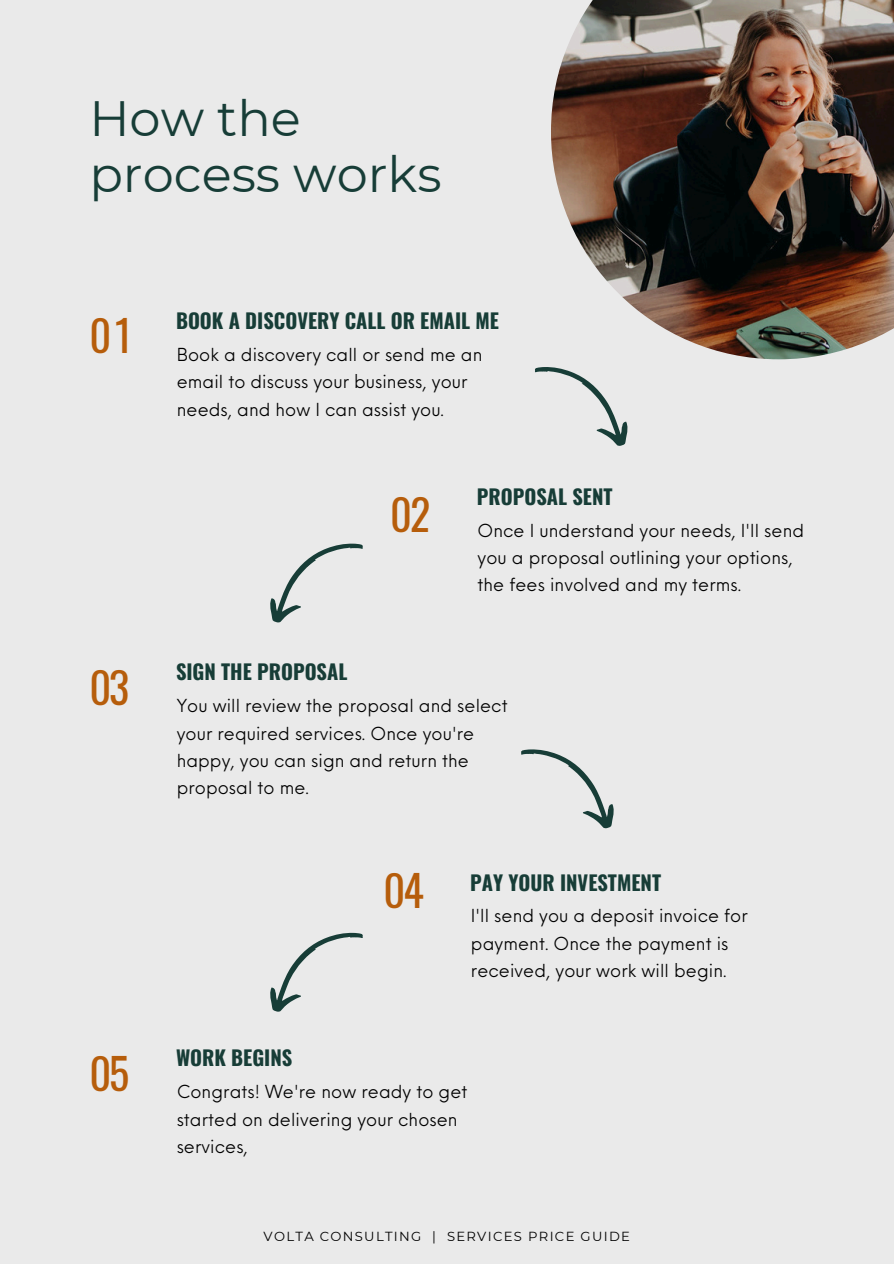
<style>
.page{position:relative;width:894px;height:1264px;background:#fff}
.page>*{position:absolute;margin:0;border:0;box-sizing:border-box;transform-origin:0 0}
.t1{font:49.5px/56.2px "Montserrat";color:#173d37}
.t2{font:42.3px "Oswald";letter-spacing:-.05em;color:#b65d0b}
.t3{font:700 20.4px "Oswald";color:#173d37}
.t4{font:17.55px/27.3px "Neue Einstellung";letter-spacing:.005em;color:#000}
.t5{font:13.2px "Montserrat";letter-spacing:.1em;color:#000}
</style>
<div class="page">
<div style="left:0;top:0;width:893px;height:1263px;background:#eaeaea"></div>
<img style="left:551px;top:0;width:342px;height:359px">
<svg style="left:535px;top:347px;width:104px;height:99px"></svg>
<svg style="left:521px;top:749px;width:93px;height:80px"></svg>
<svg style="left:270px;top:543px;width:93px;height:80px"></svg>
<svg style="left:270px;top:932px;width:93px;height:80px"></svg>
<p class="t1" style="left:89px;top:90px;width:353px">How the process works</p>
<h2 class="t2" style="left:89px;top:303px;width:44px">01</h2>
<h2 class="t2" style="left:89px;top:654px;width:41px">03</h2>
<p class="t2" style="left:89px;top:1040px;width:41px">05</p>
<p class="t3" style="left:176px;top:304px;width:324px">BOOK A DISCOVERY CALL OR EMAIL ME</p>
<h3 class="t4" style="left:177px;top:339px;width:307px">Book a discovery call or send me an email to discuss your business, your needs, and how I can assist you.</h3>
<p class="t2" style="left:390px;top:481px;width:41px">02</p>
<p class="t3" style="left:176px;top:656px;width:173px">SIGN THE PROPOSAL</p>
<p class="t3" style="left:476px;top:480px;width:137px">PROPOSAL SENT</p>
<p class="t4" style="left:477px;top:514px;width:328px">Once I understand your needs, I'll send you a proposal outlining your options, the fees involved and my terms.</p>
<h3 class="t4" style="left:177px;top:690px;width:332px">You will review the proposal and select your required services. Once you're happy, you can sign and return the proposal to me.</h3>
<h3 class="t3" style="left:176px;top:1041px;width:118px">WORK BEGINS</h3>
<h2 class="t2" style="left:383px;top:857px;width:42px">04</h2>
<p class="t3" style="left:470px;top:866px;width:192px">PAY YOUR INVESTMENT</p>
<h3 class="t4" style="left:471px;top:900px;width:278px">I'll send you a deposit invoice for payment. Once the payment is received, your work will begin.</h3>
<h2 class="t4" style="left:177px;top:1076px;width:292px">Congrats! We're now ready to get started on delivering your chosen services,</h2>
<p class="t5" style="left:263px;top:1228px;width:368px">VOLTA CONSULTING | SERVICES PRICE GUIDE</p>
</div>
